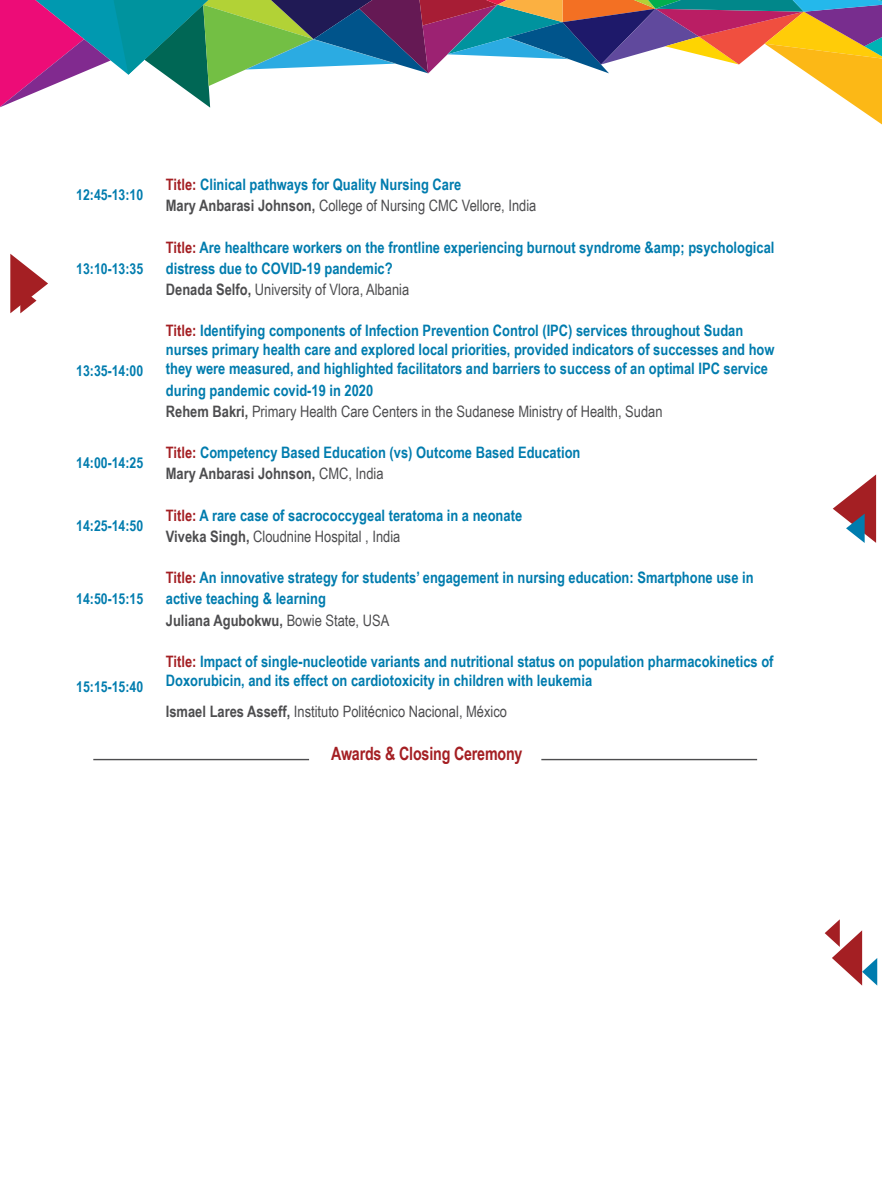
<style>
.page{position:relative;width:882px;height:1197px;background:#fff}
.page>*{position:absolute;margin:0;border:0;box-sizing:border-box;transform-origin:0 0}
.t1{font:700 18.38px "Arial Narrow";letter-spacing:-.01em;color:#a41f23;scale:.95 1}
.t2{font:700 15.75px/21.3px "Arial Narrow";color:#007cae}
.t3{font:15.75px/21.3px "Arial Narrow";color:#4d4d4f}
.t4{font:700 15.05px "Arial Narrow";color:#007cae}
.s1{color:#a41f23}
.s2{color:#4d4d4f}
.s3{font-weight:400;color:#4d4d4f}
.s4{font-weight:700;color:#007cae}
.s5{font-weight:700}
</style>
<div class="page">
<svg style="left:0;top:0;width:882px;height:125px"></svg>
<svg style="left:833px;top:474px;width:43px;height:69px"></svg>
<svg style="left:825px;top:919px;width:52px;height:67px"></svg>
<svg style="left:10px;top:254px;width:38px;height:59px"></svg>
<hr style="left:93px;top:759px;width:216px;height:1px;background:#4d4d4f">
<hr style="left:541px;top:759px;width:216px;height:1px;background:#4d4d4f">
<p class="t4" style="left:76px;top:184px;width:68px">12:45-13:10</p>
<p class="t2" style="left:166px;top:173px;width:372px"><span class="s1">Title:</span> Clinical pathways for Quality Nursing Care<br><span class="s2">Mary Anbarasi Johnson,</span> <span class="s3">College of Nursing CMC Vellore, India</span></p>
<p class="t4" style="left:76px;top:257px;width:68px">13:10-13:35</p>
<p class="t4" style="left:76px;top:360px;width:68px">13:35-14:00</p>
<p class="t2" style="left:166px;top:236px;width:610px"><span class="s1">Title:</span> Are healthcare workers on the frontline experiencing burnout syndrome &amp;amp; psychological distress due to COVID-19 pandemic?<br><span class="s2">Denada Selfo,</span> <span class="s3">University of Vlora, Albania</span></p>
<p class="t2" style="left:166px;top:321px;width:610px;line-height:18.9px"><span class="s1">Title:</span> Identifying components of Infection Prevention Control (IPC) services throughout Sudan nurses primary health care and explored local priorities, provided indicators of successes and how they were measured, and highlighted facilitators and barriers to success of an optimal IPC service</p>
<p class="t3" style="left:166px;top:379px;width:498px"><span class="s4">during pandemic covid-19 in 2020<br></span><span class="s5">Rehem Bakri,</span> Primary Health Care Centers in the Sudanese Ministry of Health, Sudan</p>
<p class="t4" style="left:76px;top:452px;width:68px">14:00-14:25</p>
<p class="t2" style="left:166px;top:441px;width:416px"><span class="s1">Title:</span> Competency Based Education (vs) Outcome Based Education<br><span class="s2">Mary Anbarasi Johnson,</span> <span class="s3">CMC, India</span></p>
<p class="t4" style="left:76px;top:514px;width:68px">14:25-14:50</p>
<p class="t2" style="left:166px;top:504px;width:358px"><span class="s1">Title:</span> A rare case of sacrococcygeal teratoma in a neonate<br><span class="s2">Viveka Singh,</span> <span class="s3">Cloudnine Hospital , India</span></p>
<p class="t4" style="left:76px;top:588px;width:68px">14:50-15:15</p>
<p class="t4" style="left:76px;top:675px;width:68px">15:15-15:40</p>
<p class="t2" style="left:166px;top:566px;width:589px"><span class="s1">Title:</span> An innovative strategy for students’ engagement in nursing education: Smartphone use in active teaching &amp; learning<br><span class="s2">Juliana Agubokwu,</span> <span class="s3">Bowie State, USA</span></p>
<p class="t2" style="left:166px;top:651px;width:609px;line-height:18.9px"><span class="s1">Title:</span> Impact of single-nucleotide variants and nutritional status on population pharmacokinetics of<br>Doxorubicin, and its effect on cardiotoxicity in children with leukemia</p>
<p class="t3" style="left:166px;top:700px;width:343px"><span class="s5">Ismael Lares Asseff,</span> Instituto Politécnico Nacional, México</p>
<p class="t1" style="left:331px;top:740px;width:203px">Awards &amp; Closing Ceremony</p>
</div>
